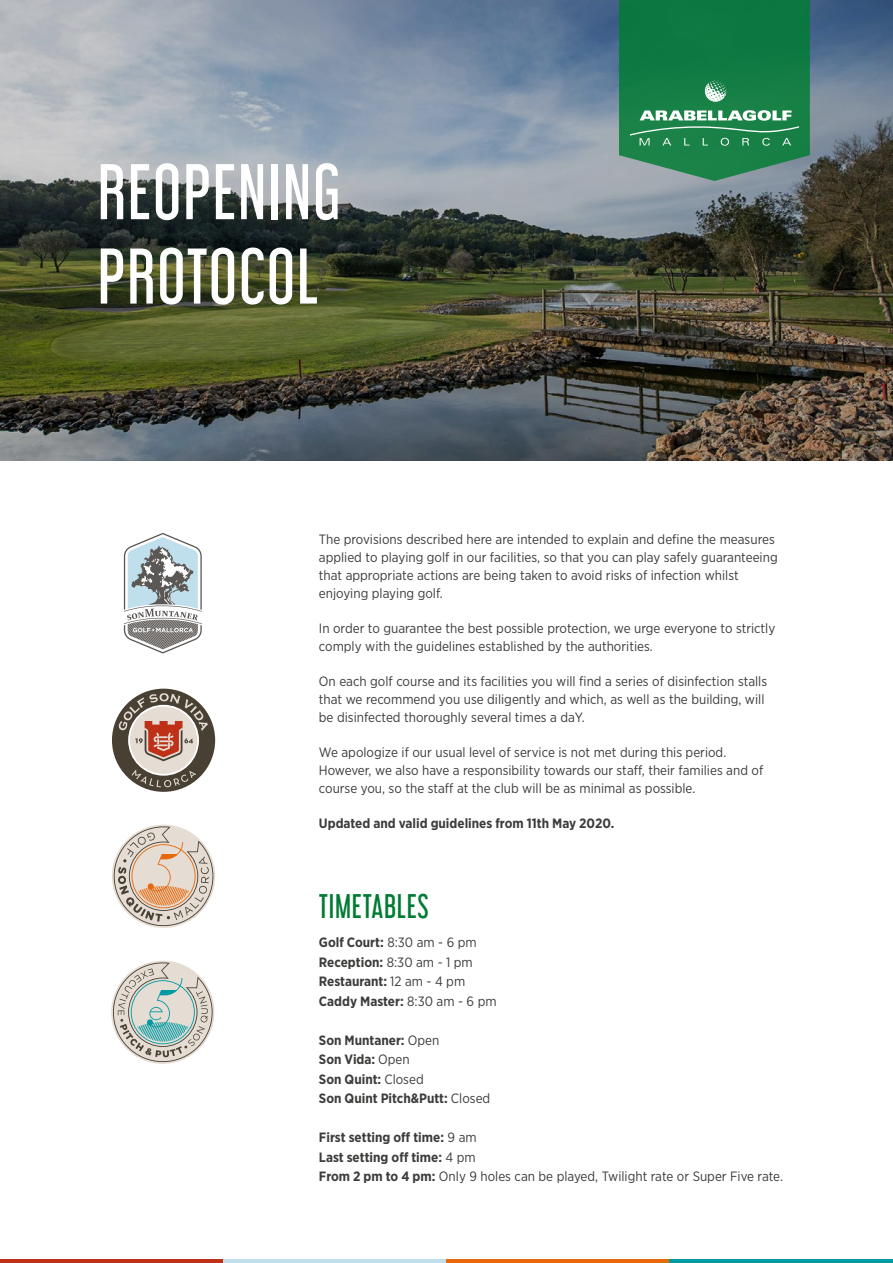
<style>
.page{position:relative;width:893px;height:1263px;background:#fff}
.page>*{position:absolute;margin:0;border:0;box-sizing:border-box;transform-origin:0 0}
.t1{font:70.35px/84.3px "Libel Suit Rg";letter-spacing:.025em;color:#fff}
.t2{font:30px "Libel Suit Rg";letter-spacing:.025em;color:#007c32}
.t3{font:13.5px/18px "Gotham Narrow";color:#3c3c3b}
.t4{font:700 13.5px/19.5px "Gotham Narrow";color:#3c3c3b}
.s1{font-weight:400}
.s2{font-weight:700}
</style>
<div class="page">
<hr style="left:1px;top:1259px;width:223px;height:4px;background:#be3118">
<hr style="left:224px;top:1259px;width:223px;height:4px;background:#c0dfec">
<hr style="left:447px;top:1259px;width:223px;height:4px;background:#e8680b">
<hr style="left:670px;top:1259px;width:223px;height:4px;background:#009aa3">
<img style="left:0;top:0;width:893px;height:461px">
<svg style="left:123px;top:533px;width:79px;height:120px"></svg>
<svg style="left:112px;top:689px;width:103px;height:103px"></svg>
<svg style="left:114px;top:826px;width:99px;height:100px"></svg>
<svg style="left:113px;top:962px;width:100px;height:100px"></svg>
<svg style="left:619px;top:0;width:191px;height:181px;background:#268453"></svg>
<h1 class="t1" style="left:98px;top:142px;width:245px">REOPENING<br>PROTOCOL</h1>
<p class="t3" style="left:319px;top:530px;width:460px">The provisions described here are intended to explain and define the measures applied to playing golf in our facilities, so that you can play safely guaranteeing that appropriate actions are being taken to avoid risks of infection whilst enjoying playing golf.</p>
<p class="t3" style="left:319px;top:619px;width:458px">In order to guarantee the best possible protection, we urge everyone to strictly comply with the guidelines established by the authorities.</p>
<p class="t3" style="left:319px;top:672px;width:450px">On each golf course and its facilities you will find a series of disinfection stalls that we recommend you use diligently and which, as well as the building, will be disinfected thoroughly several times a daY.</p>
<p class="t3" style="left:319px;top:743px;width:446px">We apologize if our usual level of service is not met during this period.<br>However, we also have a responsibility towards our staff, their families and of course you, so the staff at the club will be as minimal as possible.</p>
<p class="t4" style="left:319px;top:814px;width:297px">Updated and valid guidelines from 11th May 2020.</p>
<h2 class="t2" style="left:319px;top:882px;width:111px">TIMETABLES</h2>
<p class="t4" style="left:319px;top:933px;width:179px">Golf Court: <span class="s1">8:30 am - 6 pm<br></span>Reception: <span class="s1">8:30 am - 1 pm<br></span>Restaurant: <span class="s1">12 am - 4 pm<br></span>Caddy Master: <span class="s1">8:30 am - 6 pm</span></p>
<p class="t4" style="left:319px;top:1030px;width:173px">Son Muntaner: <span class="s1">Open<br></span>Son Vida: <span class="s1">Open<br></span>Son Quint: <span class="s1">Closed<br></span>Son Quint Pitch&amp;Putt: <span class="s1">Closed</span></p>
<p class="t3" style="left:319px;top:1127px;width:466px;line-height:19.5px"><span class="s2">First setting off time:</span> 9 am<br><span class="s2">Last setting off time:</span> 4 pm<br><span class="s2">From 2 pm to 4 pm:</span> Only 9 holes can be played, Twilight rate or Super Five rate.</p>
</div>
